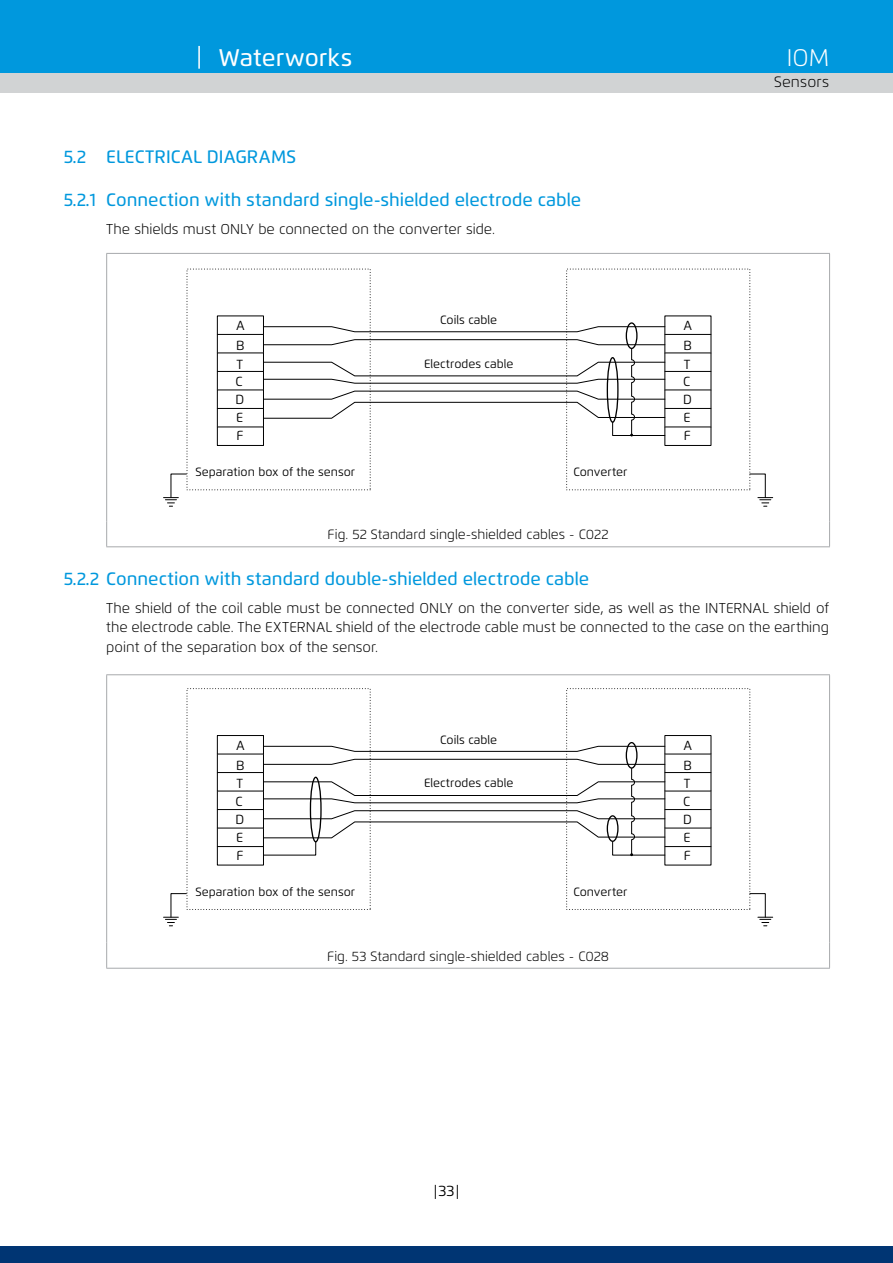
<style>
.page{position:relative;width:893px;height:1263px;background:#fff}
.page>*{position:absolute;margin:0;border:0;box-sizing:border-box;transform-origin:0 0}
.t1{font:500 24px "Flexo";color:#fff}
.t2{font:300 24px "Flexo";color:#fff}
.koteret_2{font:500 18px "Flexo";color:#0098dd}
.koteret_2-2{font:500 18px "Flexo";color:#0098dd;scale:.95 1}
.t3{font:300 15px "Flexo";letter-spacing:.015em;color:#000}
.t4{font:15px "Flexo";color:#000}
.Text_raz{font:300 14.25px/19.5px "Flexo";color:#000;text-align:justify}
.Fig{font:300 13.5px "Flexo";color:#000}
.t5{font:13.2px/18.3px "Flexo";color:#000}
.Drawing_Text_center{font:12px "Flexo";color:#000}
</style>
<div class="page">
<div style="left:0;top:0;width:893px;height:74px;background:#0098dd"></div>
<div style="left:0;top:74px;width:893px;height:19px;background:#d1d3d4"></div>
<hr style="left:198px;top:46px;width:2px;height:23px;background:#fff">
<div style="left:0;top:1247px;width:893px;height:16px;background:#003573"></div>
<hr style="left:106px;top:254px;width:1px;height:267px;background:#a7a9ac">
<hr style="left:829px;top:254px;width:1px;height:267px;background:#a7a9ac">
<svg style="left:106px;top:521px;width:1px;height:25px"></svg>
<svg style="left:829px;top:521px;width:1px;height:25px"></svg>
<hr style="left:106px;top:546px;width:724px;height:1px;background:#a7a9ac">
<hr style="left:106px;top:253px;width:724px;height:1px;background:#a7a9ac">
<div style="left:217px;top:316px;width:47px;height:130px;border:1px solid #000"></div>
<hr style="left:217px;top:334px;width:46px;height:1px;background:#000">
<hr style="left:217px;top:353px;width:46px;height:1px;background:#000">
<hr style="left:217px;top:371px;width:46px;height:1px;background:#000">
<hr style="left:217px;top:390px;width:46px;height:1px;background:#000">
<hr style="left:217px;top:408px;width:46px;height:1px;background:#000">
<hr style="left:217px;top:427px;width:46px;height:1px;background:#000">
<hr style="left:665px;top:334px;width:46px;height:1px;background:#000">
<hr style="left:665px;top:353px;width:46px;height:1px;background:#000">
<hr style="left:665px;top:371px;width:46px;height:1px;background:#000">
<hr style="left:665px;top:390px;width:46px;height:1px;background:#000">
<hr style="left:665px;top:408px;width:46px;height:1px;background:#000">
<hr style="left:665px;top:427px;width:46px;height:1px;background:#000">
<svg style="left:263px;top:326px;width:402px;height:6px"></svg>
<div style="left:626px;top:322px;width:12px;height:27px;border:1px solid #000;border-radius:50%"></div>
<svg style="left:164px;top:473px;width:23px;height:34px"></svg>
<svg style="left:749px;top:473px;width:24px;height:34px"></svg>
<svg style="left:263px;top:339px;width:402px;height:97px"></svg>
<hr style="left:106px;top:675px;width:1px;height:268px;background:#a7a9ac">
<hr style="left:829px;top:675px;width:1px;height:268px;background:#a7a9ac">
<svg style="left:106px;top:943px;width:1px;height:25px"></svg>
<svg style="left:829px;top:943px;width:1px;height:25px"></svg>
<hr style="left:106px;top:968px;width:724px;height:1px;background:#a7a9ac">
<hr style="left:106px;top:674px;width:724px;height:1px;background:#a7a9ac">
<div style="left:217px;top:735px;width:47px;height:130px;border:1px solid #000"></div>
<hr style="left:217px;top:754px;width:46px;height:1px;background:#000">
<hr style="left:217px;top:772px;width:46px;height:1px;background:#000">
<hr style="left:217px;top:791px;width:46px;height:1px;background:#000">
<hr style="left:217px;top:809px;width:46px;height:1px;background:#000">
<hr style="left:217px;top:828px;width:46px;height:1px;background:#000">
<hr style="left:217px;top:846px;width:46px;height:1px;background:#000">
<hr style="left:665px;top:754px;width:46px;height:1px;background:#000">
<hr style="left:665px;top:772px;width:46px;height:1px;background:#000">
<hr style="left:665px;top:791px;width:46px;height:1px;background:#000">
<hr style="left:665px;top:809px;width:46px;height:1px;background:#000">
<hr style="left:665px;top:828px;width:46px;height:1px;background:#000">
<hr style="left:665px;top:846px;width:46px;height:1px;background:#000">
<svg style="left:263px;top:746px;width:402px;height:6px"></svg>
<div style="left:626px;top:742px;width:12px;height:27px;border:1px solid #000;border-radius:50%"></div>
<svg style="left:164px;top:893px;width:23px;height:33px"></svg>
<svg style="left:749px;top:893px;width:24px;height:33px"></svg>
<svg style="left:263px;top:759px;width:402px;height:97px"></svg>
<h1 class="t1" style="left:218px;top:43px;width:135px">Waterworks</h1>
<p class="koteret_2-2" style="left:64px;top:146px;width:25px">5.2</p>
<p class="koteret_2-2" style="left:64px;top:189px;width:35px">5.2.1</p>
<p class="koteret_2" style="left:106px;top:146px;width:191px">ELECTRICAL DIAGRAMS</p>
<p class="koteret_2" style="left:106px;top:189px;width:476px">Connection with standard single-shielded electrode cable</p>
<p class="Text_raz" style="left:106px;top:219px;width:390px">The shields must ONLY be connected on the converter side.</p>
<p class="Drawing_Text_center" style="left:440px;top:313px;width:59px">Coils cable</p>
<p class="Drawing_Text_center" style="left:424px;top:356px;width:91px">Electrodes cable</p>
<p class="t5" style="left:236px;top:317px;width:11px">A<br>B<br>T<br>C<br>D<br>E<br>F</p>
<p class="t5" style="left:683px;top:317px;width:11px">A<br>B<br>T<br>C<br>D<br>E<br>F</p>
<p class="Drawing_Text_center" style="left:573px;top:465px;width:56px">Converter</p>
<p class="Drawing_Text_center" style="left:195px;top:465px;width:161px">Separation box of the sensor</p>
<p class="Fig" style="left:328px;top:526px;width:282px">Fig. 52 Standard single-shielded cables C- 022</p>
<h1 class="t2" style="left:787px;top:43px;width:44px">IOM</h1>
<p class="t3" style="left:774px;top:73px;width:57px">Sensors</p>
<p class="koteret_2-2" style="left:64px;top:568px;width:555px">5.2.2 Connection with standard double-shielded electrode cable</p>
<p class="Text_raz" style="left:106px;top:598px;width:724px">The shield of the coil cable must be connected ONLY on the converter side, as well as the INTERNAL shield of the electrode cable. The EXTERNAL shield of the electrode cable must be connected to the case on the earthing point of the separation box of the sensor.</p>
<p class="Drawing_Text_center" style="left:440px;top:732px;width:59px">Coils cable</p>
<p class="Drawing_Text_center" style="left:424px;top:776px;width:91px">Electrodes cable</p>
<p class="t5" style="left:236px;top:736px;width:11px">A<br>B<br>T<br>C<br>D<br>E<br>F</p>
<p class="t5" style="left:683px;top:736px;width:11px">A<br>B<br>T<br>C<br>D<br>E<br>F</p>
<p class="Drawing_Text_center" style="left:573px;top:884px;width:56px">Converter</p>
<p class="Drawing_Text_center" style="left:195px;top:884px;width:161px">Separation box of the sensor</p>
<p class="Fig" style="left:327px;top:948px;width:283px">Fig. 53 Standard single-shielded cables C- 028</p>
<p class="t4" style="left:434px;top:1181px;width:27px">|33|</p>
</div>
